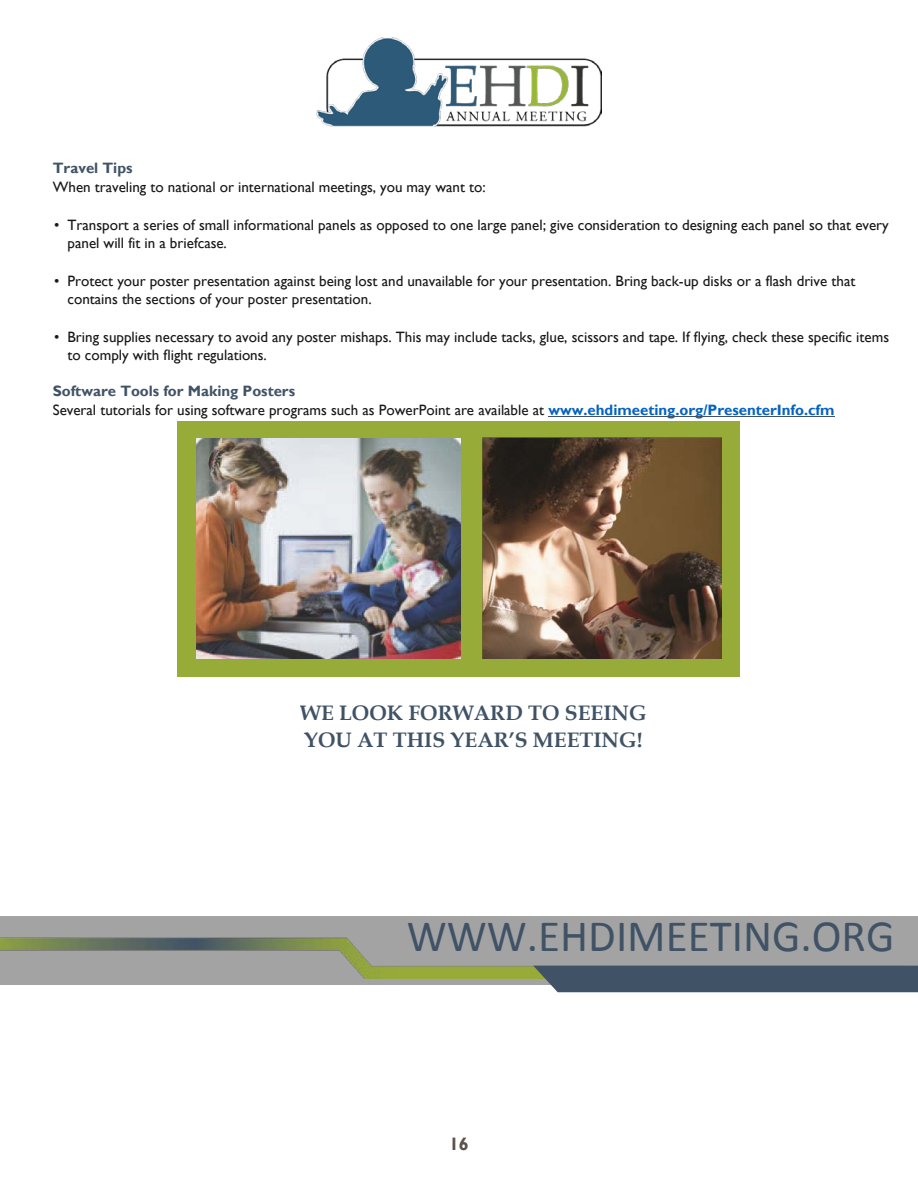
<style>
.page{position:relative;width:918px;height:1188px;background:#fff}
.page>*{position:absolute;margin:0;border:0;box-sizing:border-box;transform-origin:0 0}
.t1{font:45px "Calibri";color:#405366}
.t2{font:700 21px "Book Antiqua";color:#405366}
.t3{font:700 18px "Gill Sans";color:#5a524d}
.t4{font:15px/18.3px "Gill Sans";color:#181717}
.t5{font:700 15px "Gill Sans";color:#405366}
.s1{font-weight:700;color:#405366}
.s2{font-weight:700;color:#0563c1}
</style>
<div class="page">
<img style="left:317px;top:37px;width:284px;height:90px">
<div style="left:0;top:917px;width:918px;height:68px;background:#a3a3a3"></div>
<img style="left:0;top:938px;width:911px;height:40px">
<div style="left:533px;top:966px;width:385px;height:26px;background:#405366"></div>
<hr style="left:548px;top:416px;width:286px;height:1px;background:#405366">
<div style="left:178px;top:421px;width:562px;height:255px;background:#97ab38"></div>
<img style="left:482px;top:438px;width:239px;height:221px">
<img style="left:196px;top:438px;width:264px;height:221px">
<p class="t5" style="left:53px;top:159px;width:81px">Travel Tips</p>
<p class="t4" style="left:53px;top:178px;width:434px">When traveling to national or international meetings, you may want to:</p>
<p class="t4" style="left:67px;top:216px;width:823px;text-indent:-13px">• Transport a series of small informational panels as opposed to one large panel; give consideration to designing each panel so that every panel will fit in a briefcase.</p>
<p class="t4" style="left:67px;top:272px;width:789px;text-indent:-13px">• Protect your poster presentation against being lost and unavailable for your presentation. Bring back-up disks or a flash drive that contains the sections of your poster presentation.</p>
<p class="t4" style="left:67px;top:328px;width:823px;text-indent:-13px">• Bring supplies necessary to avoid any poster mishaps. This may include tacks, glue, scissors and tape. If flying, check these specific items to comply with flight regulations.</p>
<p class="t4" style="left:53px;top:382px;width:783px"><span class="s1">Software Tools for Making Posters<br></span>Several tutorials for using software programs such as PowerPoint are available at <span class="s2">www.ehdimeeting.org/PresenterInfo.cfm</span></p>
<h2 class="t2" style="left:300px;top:699px;width:348px">WE LOOK FORWARD TO SEEING</h2>
<h2 class="t2" style="left:304px;top:725px;width:340px">YOU AT THIS YEAR’S MEETING!</h2>
<h1 class="t1" style="left:407px;top:905px;width:489px">WWW.EHDIMEETING.ORG</h1>
<p class="t3" style="left:449px;top:1133px;width:21px">16</p>
</div>
